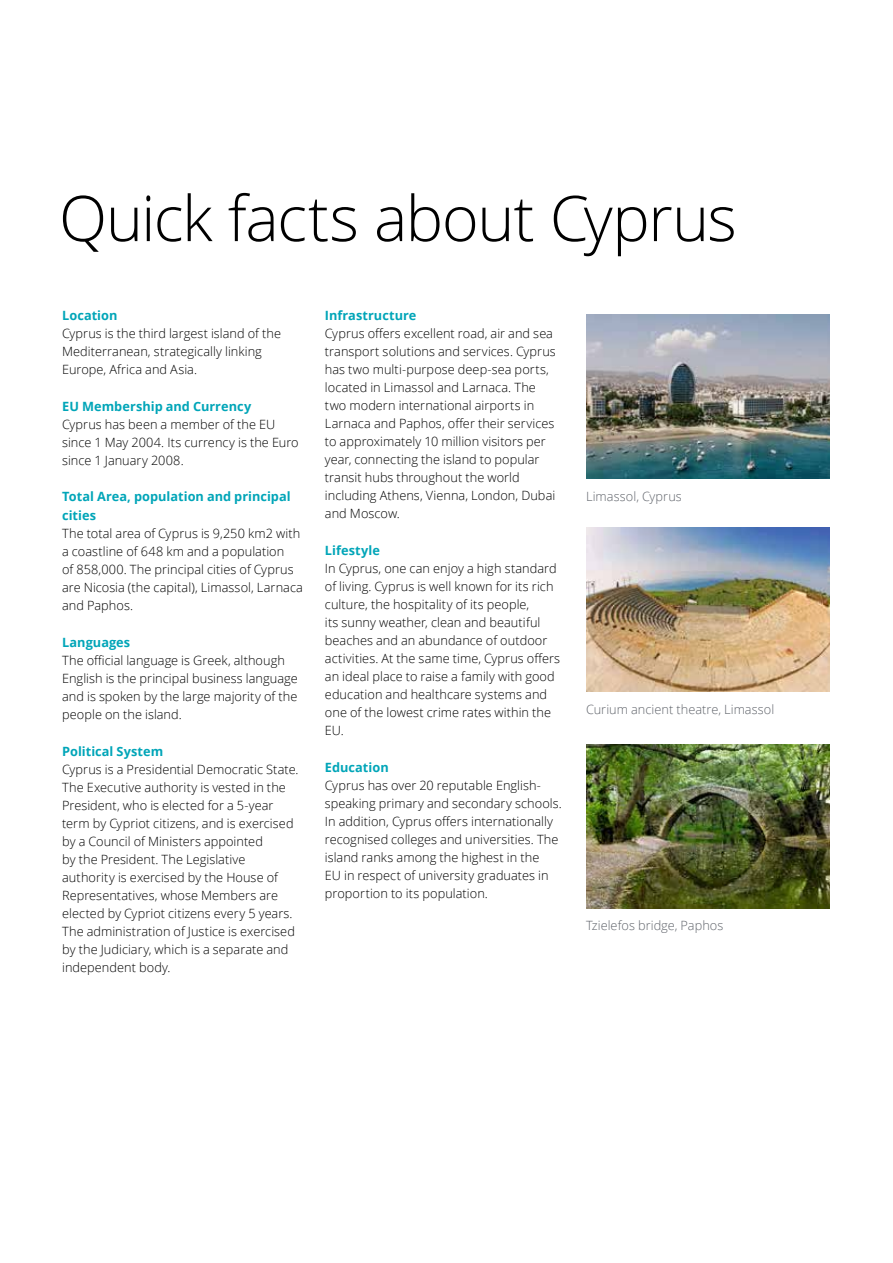
<style>
.page{position:relative;width:893px;height:1263px;background:#fff}
.page>*{position:absolute;margin:0;border:0;box-sizing:border-box;transform-origin:0 0}
.t1{font:300 63px "Open Sans";letter-spacing:-.025em;color:#000}
.t2{font:300 12.75px/18px "Open Sans";letter-spacing:.005em;color:#000}
.t3{font:700 12.75px/18.8px "Open Sans";color:#00a5b8}
.t4{font:300 12.75px "Open Sans";letter-spacing:.005em;color:#5f636a}
</style>
<div class="page">
<img style="left:586px;top:314px;width:243px;height:164px">
<img style="left:586px;top:527px;width:243px;height:164px">
<img style="left:586px;top:744px;width:243px;height:164px">
<h1 class="t1" style="left:59px;top:175px;width:679px">Quick facts about Cyprus</h1>
<p class="t3" style="left:62px;top:306px;width:57px">Location</p>
<p class="t2" style="left:62px;top:324px;width:220px">Cyprus is the third largest island of the<br>Mediterranean, strategically linking<br>Europe, Africa and Asia.</p>
<p class="t3" style="left:62px;top:396px;width:191px">EU Membership and Currency</p>
<p class="t2" style="left:62px;top:415px;width:238px">Cyprus has been a member of the EU since 1 May 2004. Its currency is the Euro since 1 January 2008.</p>
<p class="t3" style="left:62px;top:487px;width:230px">Total Area, population and principal cities</p>
<p class="t2" style="left:62px;top:524px;width:242px">The total area of Cyprus is 9,250 km2 with a coastline of 648 km and a population<br>of 858,000. The principal cities of Cyprus are Nicosia (the capital), Limassol, Larnaca and Paphos.</p>
<p class="t3" style="left:62px;top:633px;width:70px">Languages</p>
<p class="t2" style="left:62px;top:651px;width:237px">The official language is Greek, although English is the principal business language and is spoken by the large majority of the people on the island.</p>
<p class="t3" style="left:62px;top:741px;width:103px">Political System</p>
<p class="t2" style="left:62px;top:760px;width:238px">Cyprus is a Presidential Democratic State.<br>The Executive authority is vested in the President, who is elected for a 5-year term by Cypriot citizens, and is exercised by a Council of Ministers appointed<br>by the President. The Legislative authority is exercised by the House of Representatives, whose Members are elected by Cypriot citizens every 5 years.<br>The administration of Justice is exercised by the Judiciary, which is a separate and independent body.</p>
<p class="t3" style="left:325px;top:306px;width:93px">Infrastructure</p>
<p class="t2" style="left:325px;top:324px;width:232px">Cyprus offers excellent road, air and sea transport solutions and services. Cyprus has two multi-purpose deep-sea ports, located in Limassol and Larnaca. The two modern international airports in Larnaca and Paphos, offer their services to approximately 10 million visitors per year, connecting the island to popular transit hubs throughout the world including Athens, Vienna, London, Dubai and Moscow.</p>
<p class="t3" style="left:325px;top:540px;width:57px">Lifestyle</p>
<p class="t2" style="left:325px;top:559px;width:237px">In Cyprus, one can enjoy a high standard of living. Cyprus is well known for its rich culture, the hospitality of its people,<br>its sunny weather, clean and beautiful beaches and an abundance of outdoor activities. At the same time, Cyprus offers an ideal place to raise a family with good education and healthcare systems and one of the lowest crime rates within the EU.</p>
<p class="t3" style="left:325px;top:757px;width:65px">Education</p>
<p class="t2" style="left:325px;top:776px;width:238px">Cyprus has over 20 reputable English&shy;speaking primary and secondary schools.<br>In addition, Cyprus offers internationally recognised colleges and universities. The island ranks among the highest in the<br>EU in respect of university graduates in proportion to its population.</p>
<p class="t4" style="left:586px;top:487px;width:97px">Limassol, Cyprus</p>
<p class="t4" style="left:586px;top:700px;width:190px">Curium ancient theatre, Limassol</p>
<p class="t4" style="left:586px;top:917px;width:139px">Tzielefos bridge, Paphos</p>
</div>
